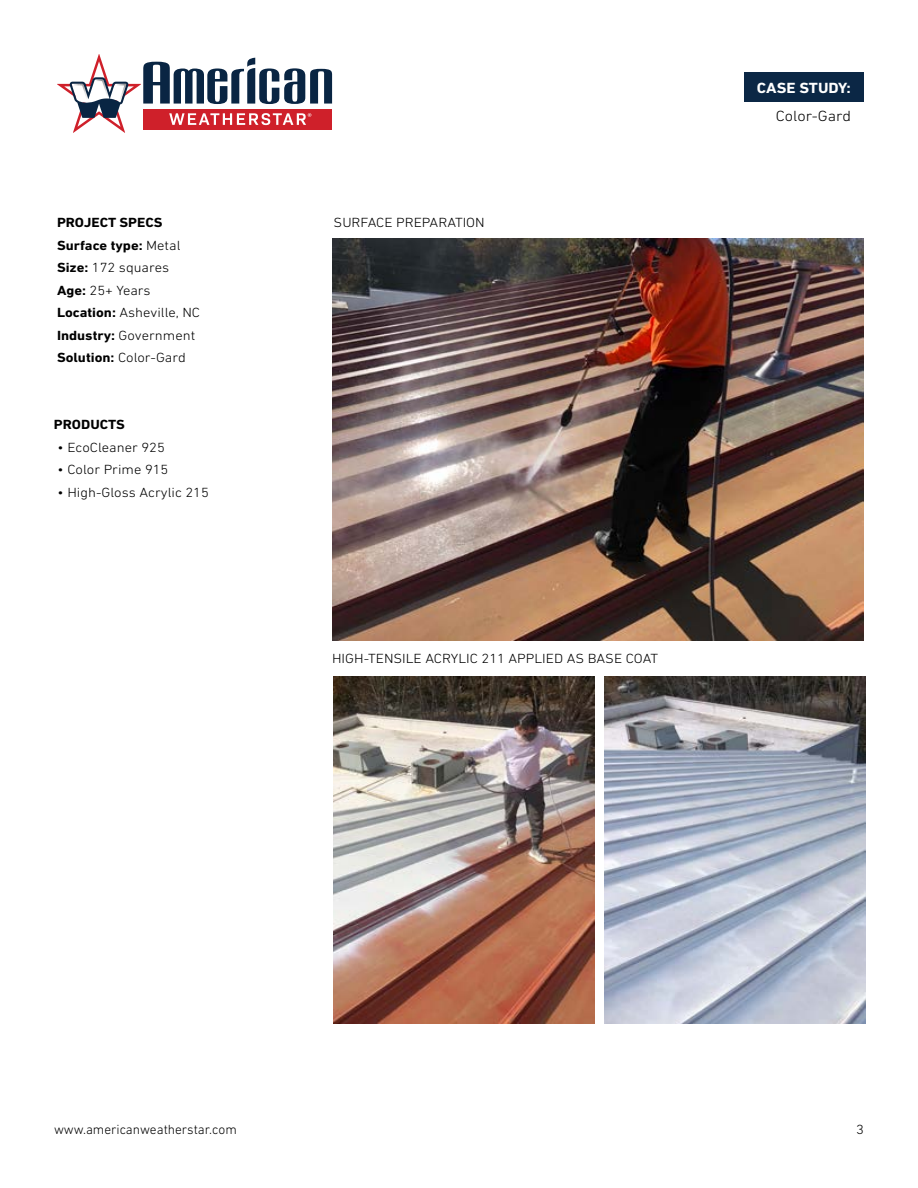
<style>
.page{position:relative;width:918px;height:1188px;background:#fff}
.page>*{position:absolute;margin:0;border:0;box-sizing:border-box;transform-origin:0 0}
.t1{font:700 15px "DIN Next LT Pro";color:#fff;scale:1.09 1}
.t2{font:300 15px "DIN Next LT Pro";color:#000;scale:1.09 1}
.t3{font:700 13.5px/22.5px "DIN Next LT Pro";color:#000;scale:1.09 1}
.t4{font:300 13.5px "DIN Next LT Pro";color:#000;scale:1.09 1}
.t5{font:300 13.5px "DIN Next LT Pro";color:#000}
.s1{font-weight:300}
</style>
<div class="page">
<svg style="left:57px;top:54px;width:275px;height:79px"></svg>
<div style="left:744px;top:73px;width:120px;height:29px;background:#0b2745"></div>
<img style="left:332px;top:239px;width:532px;height:401px">
<img style="left:334px;top:677px;width:260px;height:347px">
<img style="left:605px;top:677px;width:260px;height:347px">
<p class="t3" style="left:57px;top:212px;width:133px">PROJECT SPECS<br>Surface type: <span class="s1">Metal<br></span>Size: <span class="s1">172 squares<br></span>Age: <span class="s1">25+ Years<br></span>Location: <span class="s1">Asheville, NC<br></span>Industry: <span class="s1">Government<br></span>Solution: <span class="s1">Color-Gard</span></p>
<p class="t3" style="left:54px;top:413px;width:67px">PRODUCTS</p>
<p class="t4" style="left:58px;top:439px;width:100px">• EcoCleaner 925</p>
<p class="t4" style="left:58px;top:462px;width:103px">• Color Prime 915</p>
<p class="t4" style="left:58px;top:484px;width:140px">• High-Gloss Acrylic 215</p>
<p class="t4" style="left:334px;top:215px;width:140px">SURFACE PREPARATION</p>
<p class="t1" style="left:757px;top:79px;width:88px">CASE STUDY:</p>
<p class="t2" style="left:776px;top:108px;width:71px">Color-Gard</p>
<p class="t4" style="left:332px;top:650px;width:301px">HIGH-TENSILE ACRYLIC 211 APPLIED AS BASE COAT</p>
<p class="t5" style="left:54px;top:1121px;width:184px">www.americanweatherstar.com</p>
<p class="t4" style="left:856px;top:1121px;width:9px">3</p>
</div>
